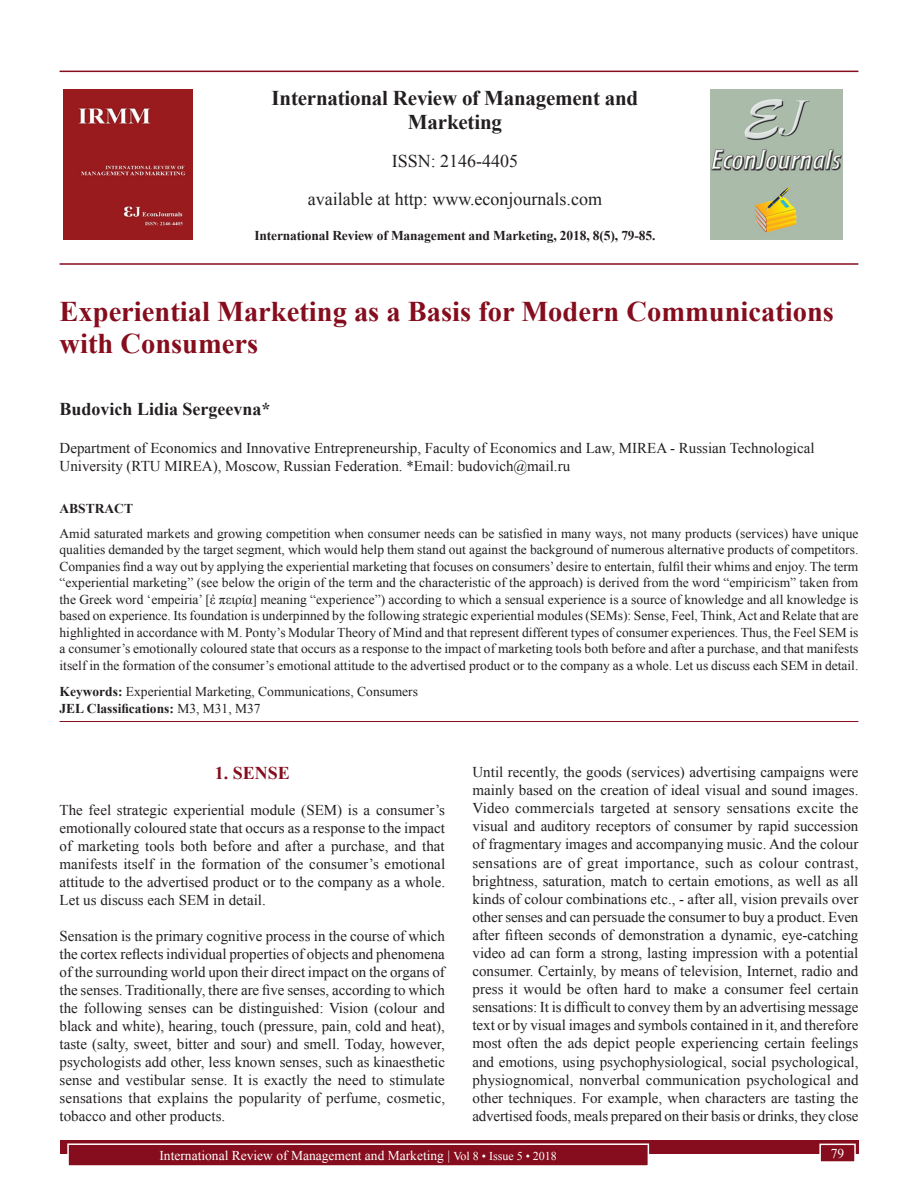
<style>
.page{position:relative;width:918px;height:1188px;background:#fff}
.page>*{position:absolute;margin:0;border:0;box-sizing:border-box;transform-origin:0 0}
.AT{font:700 28.5px/31.5px "Times New Roman";color:#850d1d}
.Issue_details{font:700 21px/24px "Times New Roman";letter-spacing:-.01em;color:#231f20;text-align:center}
.Issue_details-2{font:18px "Times New Roman";color:#231f20}
.AU{font:700 18px "Times New Roman";color:#231f20}
.t1{font:700 18px "Times New Roman";color:#850d1d}
.TX{font:15px/18.1px "Times New Roman";color:#231f20;text-align:justify}
.AFF{font:15px/18px "Times New Roman";color:#231f20}
.ABS{font:13.5px/16.5px "Times New Roman";color:#231f20;text-align:justify}
.KWD{font:13.5px/16.2px "Times New Roman";color:#231f20}
.Folio{font:13.5px "Times New Roman";color:#fff}
.Issue_details-3{font:700 13.5px "Times New Roman";letter-spacing:-.01em;color:#231f20}
.ABSH{font:700 13.5px "Times New Roman";color:#231f20}
.s1{font-weight:700}
.s2{font-size:12px}
</style>
<div class="page">
<hr style="left:60px;top:71px;width:798px;height:1px;background:#850d1d">
<hr style="left:60px;top:263px;width:798px;height:2px;background:#850d1d">
<img style="left:64px;top:89px;width:129px;height:151px">
<img style="left:711px;top:89px;width:132px;height:150px">
<div style="left:60px;top:1140px;width:798px;height:13px;background:#850d1d"></div>
<div style="left:68px;top:1144px;width:580px;height:22px;background:#850d1d"></div>
<div style="left:67px;top:1143px;width:582px;height:24px;border:2px solid #fff"></div>
<div style="left:820px;top:1144px;width:35px;height:18px;background:#850d1d"></div>
<div style="left:819px;top:1144px;width:37px;height:19px;border:2px solid #fff"></div>
<hr style="left:60px;top:721px;width:798px;height:1px;background:#850d1d">
<p class="Issue_details" style="left:272px;top:85px;width:368px">International Review of Management and<br>Marketing</p>
<p class="Issue_details-2" style="left:392px;top:149px;width:128px">ISSN: 2146-4405</p>
<p class="Issue_details-2" style="left:308px;top:187px;width:296px">available at http: www.econjournals.com</p>
<p class="Issue_details-3" style="left:254px;top:226px;width:403px">International Review of Management and Marketing, 2018, 8(5), 79-85.</p>
<p class="AT" style="left:60px;top:295px;width:776px">Experiential Marketing as a Basis for Modern Communications with Consumers</p>
<p class="AU" style="left:60px;top:396px;width:213px">Budovich Lidia Sergeevna*</p>
<p class="AFF" style="left:60px;top:438px;width:757px">Department of Economics and Innovative Entrepreneurship, Faculty of Economics and Law, MIREA - Russian Technological<br>University (RTU MIREA), Moscow, Russian Federation. *Email: budovich@mail.ru</p>
<p class="ABSH" style="left:60px;top:499px;width:75px">ABSTRACT</p>
<p class="ABS" style="left:60px;top:525px;width:800px">Amid saturated markets and growing competition when consumer needs can be satisfied in many ways, not many products (services) have unique qualities demanded by the target segment, which would help them stand out against the background of numerous alternative products of competitors.<br>Companies find a way out by applying the experiential marketing that focuses on consumers’ desire to entertain, fulfil their whims and enjoy. The term “experiential marketing” (see below the origin of the term and the characteristic of the approach) is derived from the word “empiricism” taken from the Greek word ‘empeiria’ [ἐ πειρία] meaning “experience”) according to which a sensual experience is a source of knowledge and all knowledge is based on experience. Its foundation is underpinned by the following strategic experiential modules (SEMs): Sense, Feel, Think, Act and Relate that are highlighted in accordance with M. Ponty’s Modular Theory of Mind and that represent different types of consumer experiences. Thus, the Feel SEM is a consumer’s emotionally coloured state that occurs as a response to the impact of marketing tools both before and after a purchase, and that manifests itself in the formation of the consumer’s emotional attitude to the advertised product or to the company as a whole. Let us discuss each SEM in detail.</p>
<p class="KWD" style="left:60px;top:684px;width:360px"><span class="s1">Keywords:</span> Experiential Marketing, Communications, Consumers<br><span class="s1">JEL Classifications:</span> M3, М31, M37</p>
<h1 class="t1" style="left:215px;top:760px;width:77px">1. SENSE</h1>
<p class="TX" style="left:60px;top:801px;width:387px">The feel strategic experiential module (SEM) is a consumer’s emotionally coloured state that occurs as a response to the impact of marketing tools both before and after a purchase, and that manifests itself in the formation of the consumer’s emotional attitude to the advertised product or to the company as a whole.<br>Let us discuss each SEM in detail.</p>
<p class="TX" style="left:60px;top:927px;width:387px">Sensation is the primary cognitive process in the course of which the cortex reflects individual properties of objects and phenomena of the surrounding world upon their direct impact on the organs of the senses. Traditionally, there are five senses, according to which the following senses can be distinguished: Vision (colour and black and white), hearing, touch (pressure, pain, cold and heat), taste (salty, sweet, bitter and sour) and smell. Today, however, psychologists add other, less known senses, such as kinaesthetic sense and vestibular sense. It is exactly the need to stimulate sensations that explains the popularity of perfume, cosmetic, tobacco and other products.</p>
<p class="TX" style="left:472px;top:763px;width:388px">Until recently, the goods (services) advertising campaigns were mainly based on the creation of ideal visual and sound images.<br>Video commercials targeted at sensory sensations excite the visual and auditory receptors of consumer by rapid succession of fragmentary images and accompanying music. And the colour sensations are of great importance, such as colour contrast, brightness, saturation, match to certain emotions, as well as all kinds of colour combinations etc., - after all, vision prevails over other senses and can persuade the consumer to buy a product. Even after fifteen seconds of demonstration a dynamic, eye-catching video ad can form a strong, lasting impression with a potential consumer. Certainly, by means of television, Internet, radio and press it would be often hard to make a consumer feel certain sensations: It is difficult to convey them by an advertising message text or by visual images and symbols contained in it, and therefore most often the ads depict people experiencing certain feelings and emotions, using psychophysiological, social psychological, physiognomical, nonverbal communication psychological and other techniques. For example, when characters are tasting the advertised foods, meals prepared on their basis or drinks, they close</p>
<p class="Folio" style="left:159px;top:1146px;width:399px">International Review of Management and Marketing | <span class="s2">Vol 8 • Issue 5 • 2018</span></p>
<p class="Folio" style="left:831px;top:1144px;width:15px">79</p>
</div>
